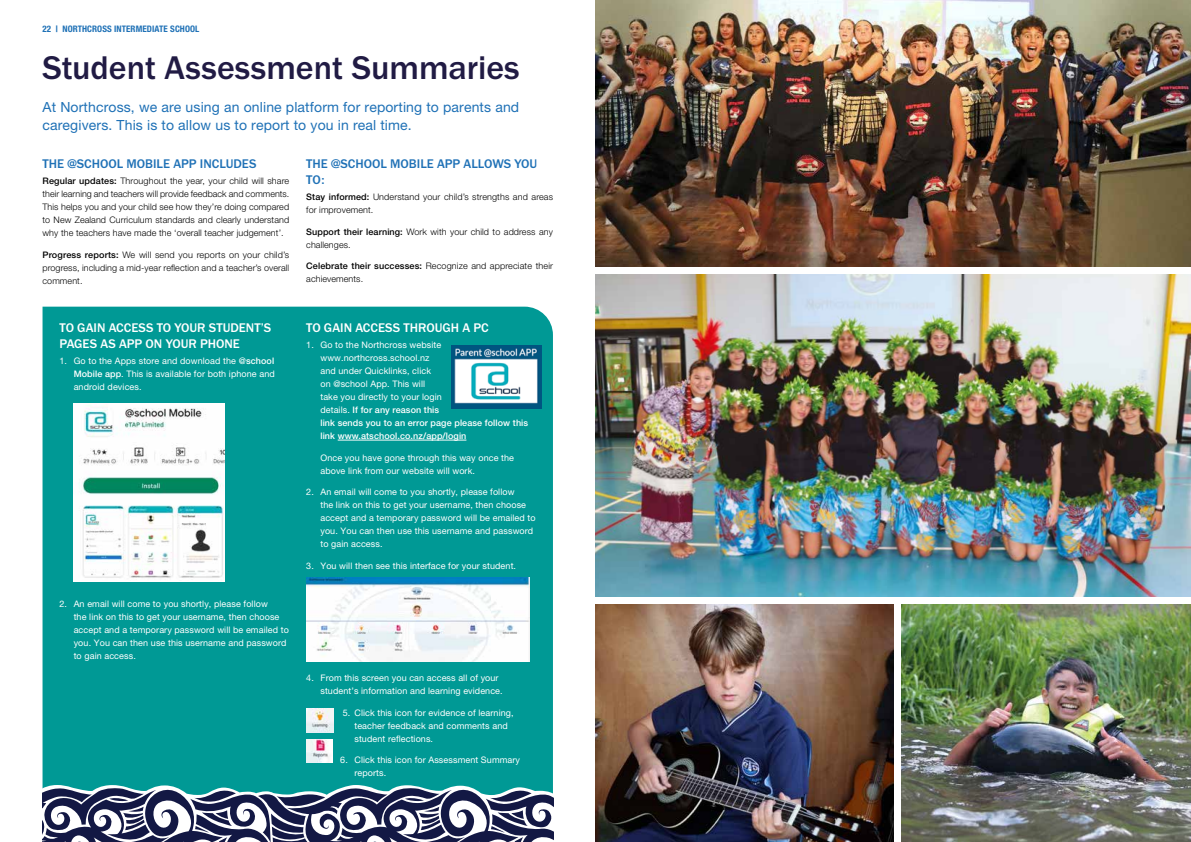
<style>
.page{position:relative;width:1191px;height:842px;background:#fff}
.page>*{position:absolute;margin:0;border:0;box-sizing:border-box;transform-origin:0 0}
.t1{font:500 34px "Franklin Gothic URW";color:#211b44}
.t2{font:14px/18px "Helvetica Neue LT Pro";letter-spacing:.01em;color:#1f71b6}
.t3{font:500 13px/16px "Franklin Gothic URW";color:#fff}
.t4{font:500 13px/16px "Franklin Gothic URW";color:#1f71b6}
.t5{font:9px/13px "Helvetica Neue LT Pro";letter-spacing:.01em;color:#fff}
.t6{font:300 9px/13px "Helvetica Neue LT Pro";letter-spacing:.01em;color:#000}
.t7{font:700 condensed 9px "Helvetica Neue LT Pro";letter-spacing:.01em;color:#1f71b6}
.s1{font-weight:500}
</style>
<div class="page">
<div style="left:43px;top:307px;width:510px;height:478px;background:#009995"></div>
<img style="left:74px;top:403px;width:150px;height:179px">
<hr style="left:338px;top:440px;width:128px;height:1px;background:#fff">
<img style="left:306px;top:577px;width:223px;height:84px">
<img style="left:451px;top:345px;width:90px;height:64px">
<svg style="left:42px;top:785px;width:511px;height:57px"></svg>
<img style="left:306px;top:739px;width:27px;height:24px">
<img style="left:307px;top:709px;width:26px;height:24px">
<img style="left:901px;top:605px;width:290px;height:237px">
<img style="left:595px;top:0;width:596px;height:266px">
<img style="left:595px;top:275px;width:596px;height:321px">
<img style="left:595px;top:604px;width:298px;height:238px">
<p class="t7" style="left:43px;top:24px;width:158px">22 | NORTHCROSS INTERMEDIATE SCHOOL</p>
<h1 class="t1" style="left:43px;top:51px;width:479px">Student Assessment Summaries</h1>
<h2 class="t2" style="left:43px;top:99px;width:478px">At Northcross, we are using an online platform for reporting to parents and caregivers. This is to allow us to report to you in real time.</h2>
<h3 class="t4" style="left:43px;top:156px;width:215px">THE @SCHOOL MOBILE APP INCLUDES</h3>
<p class="t6" style="left:43px;top:175px;width:248px;text-align:justify"><span class="s1">Regular updates:</span> Throughout the year, your child will share their learning and teachers will provide feedback and comments.<br>This helps you and your child see how they’re doing compared to New Zealand Curriculum standards and clearly understand why the teachers have made the ‘overall teacher judgement’.</p>
<p class="t6" style="left:43px;top:248px;width:248px;text-align:justify"><span class="s1">Progress reports:</span> We will send you reports on your child’s progress, including a mid-year reflection and a teacher’s overall comment.</p>
<h3 class="t4" style="left:306px;top:156px;width:232px">THE @SCHOOL MOBILE APP ALLOWS YOU<br>TO:</h3>
<p class="t6" style="left:306px;top:191px;width:248px"><span class="s1">Stay informed:</span> Understand your child’s strengths and areas for improvement.</p>
<p class="t6" style="left:306px;top:225px;width:248px"><span class="s1">Support their learning:</span> Work with your child to address any challenges.</p>
<p class="t6" style="left:306px;top:260px;width:248px"><span class="s1">Celebrate their successes:</span> Recognize and appreciate their achievements.</p>
<h3 class="t3" style="left:60px;top:320px;width:213px">TO GAIN ACCESS TO YOUR STUDENT’S<br>PAGES AS APP ON YOUR PHONE</h3>
<p class="t5" style="left:74px;top:355px;width:203px;text-align:justify;text-indent:-14px">1. Go to the Apps store and download the <span class="s1">@school Mobile app</span>. This is available for both iphone and android devices.</p>
<p class="t5" style="left:74px;top:598px;width:217px;text-indent:-14px">2. An email will come to you shortly, please follow<br>the link on this to get your username, then choose accept and a temporary password will be emailed to you. You can then use this username and password to gain access.</p>
<h3 class="t3" style="left:306px;top:320px;width:184px">TO GAIN ACCESS THROUGH A PC</h3>
<p class="t5" style="left:320px;top:339px;width:209px;text-indent:-14px">1. Go to the Northcross website www.northcross.school.nz<br>and under Quicklinks, click<br>on @school App. This will<br>take you directly to your login<br>details. <span class="s1">If for any reason this<br>link sends you to an error page please follow this link www.atschool.co.nz/app/login</span></p>
<p class="t5" style="left:320px;top:452px;width:195px">Once you have gone through this way once the above link from our website will work.</p>
<p class="t5" style="left:320px;top:486px;width:217px;text-indent:-14px">2. An email will come to you shortly, please follow<br>the link on this to get your username, then choose accept and a temporary password will be emailed to you. You can then use this username and password to gain access.</p>
<p class="t5" style="left:306px;top:560px;width:211px">3. You will then see this interface for your student.</p>
<p class="t5" style="left:320px;top:672px;width:184px;text-indent:-14px">4. From this screen you can access all of your student’s information and learning evidence.</p>
<p class="t5" style="left:354px;top:707px;width:161px;text-indent:-12px">5. Click this icon for evidence of learning, teacher feedback and comments and student reflections.</p>
<p class="t5" style="left:354px;top:754px;width:167px;text-indent:-14px">6. Click this icon for Assessment Summary reports.</p>
</div>
